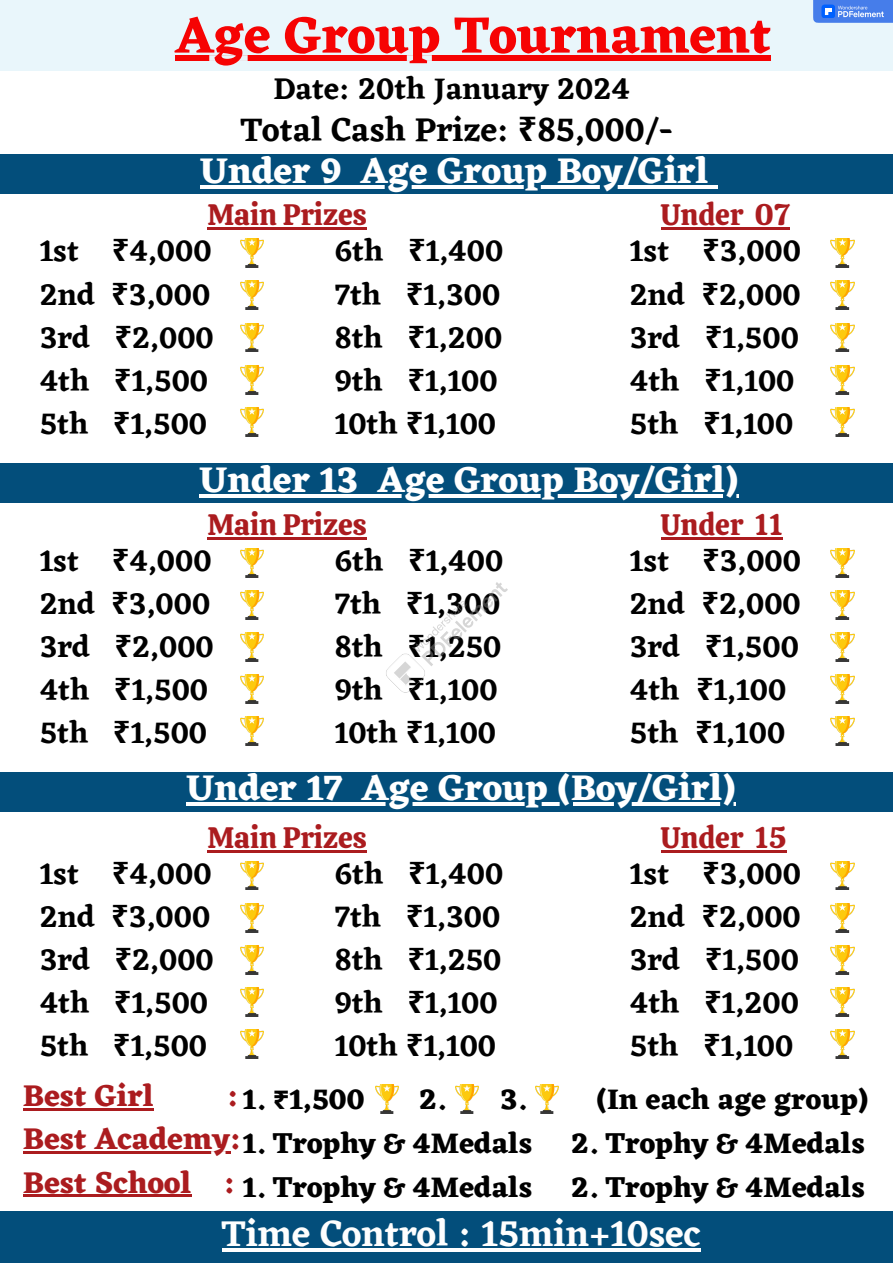
<style>
.page{position:relative;width:893px;height:1263px;background:#fff}
.page>*{position:absolute;margin:0;border:0;box-sizing:border-box;transform-origin:0 0}
.t1{font:700 52.5px "Eczar";color:#f60303}
.t2{font:600 37.5px "Eczar";color:#fefefe}
.t3{font:700 36.9px "Eczar";color:#fff}
.t4{font:600 33.9px "Eczar";color:#000}
.t5{font:600 30.97px/43.1px "Eczar";color:#000}
.t6{font:700 30.97px/43.1px "Eczar";color:#ab1c1f;text-align:justify}
.t7{font:700 29.47px "Eczar";color:#000}
.t8{font:29.47px "Calistoga";color:#ab1c1f}
.s1{font-family:"Noto Sans";font-weight:700}
.s2{font-family:"Noto Sans Gurmukhi"}
</style>
<div class="page">
<div style="left:0;top:1211px;width:893px;height:52px;background:#034e7b"></div>
<div style="left:0;top:0;width:893px;height:71px;background:#e9f6fb"></div>
<div style="left:175px;top:55px;width:596px;height:5px;background:#f60303"></div>
<div style="left:0;top:154px;width:893px;height:40px;background:#034e7b"></div>
<hr style="left:200px;top:185px;width:141px;height:4px;background:#fff">
<hr style="left:341px;top:185px;width:20px;height:4px;background:#fff">
<svg style="left:361px;top:185px;width:347px;height:4px"></svg>
<hr style="left:708px;top:185px;width:10px;height:4px;background:#fff">
<hr style="left:207px;top:228px;width:160px;height:2px;background:#ab1c1f">
<hr style="left:660px;top:228px;width:83px;height:2px;background:#ab1c1f">
<svg style="left:743px;top:228px;width:11px;height:2px"></svg>
<hr style="left:754px;top:228px;width:36px;height:2px;background:#ab1c1f">
<img style="left:241px;top:239px;width:23px;height:29px">
<img style="left:241px;top:281px;width:23px;height:29px">
<img style="left:241px;top:323px;width:23px;height:29px">
<img style="left:241px;top:365px;width:23px;height:29px">
<img style="left:241px;top:407px;width:23px;height:29px">
<img style="left:831px;top:239px;width:23px;height:29px">
<img style="left:831px;top:281px;width:23px;height:29px">
<img style="left:831px;top:323px;width:23px;height:29px">
<img style="left:831px;top:365px;width:23px;height:29px">
<img style="left:831px;top:407px;width:23px;height:29px">
<div style="left:0;top:463px;width:893px;height:40px;background:#034e7b"></div>
<hr style="left:200px;top:494px;width:158px;height:4px;background:#fff">
<hr style="left:358px;top:494px;width:20px;height:4px;background:#fff">
<svg style="left:378px;top:494px;width:360px;height:4px"></svg>
<div style="left:0;top:772px;width:893px;height:40px;background:#034e7b"></div>
<hr style="left:186px;top:802px;width:156px;height:3px;background:#fff">
<hr style="left:342px;top:802px;width:20px;height:3px;background:#fff">
<hr style="left:362px;top:802px;width:373px;height:3px;background:#fff">
<hr style="left:23px;top:1108px;width:131px;height:3px;background:#ab1c1f">
<hr style="left:23px;top:1152px;width:207px;height:2px;background:#ab1c1f">
<hr style="left:23px;top:1195px;width:168px;height:2px;background:#ab1c1f">
<hr style="left:207px;top:537px;width:160px;height:2px;background:#ab1c1f">
<hr style="left:660px;top:537px;width:83px;height:2px;background:#ab1c1f">
<svg style="left:743px;top:537px;width:11px;height:2px"></svg>
<hr style="left:754px;top:537px;width:29px;height:2px;background:#ab1c1f">
<img style="left:241px;top:548px;width:23px;height:29px">
<img style="left:241px;top:590px;width:23px;height:29px">
<img style="left:241px;top:633px;width:23px;height:28px">
<img style="left:241px;top:675px;width:23px;height:28px">
<img style="left:241px;top:717px;width:23px;height:29px">
<img style="left:831px;top:548px;width:23px;height:29px">
<img style="left:831px;top:590px;width:23px;height:29px">
<img style="left:831px;top:633px;width:23px;height:28px">
<img style="left:831px;top:675px;width:23px;height:28px">
<img style="left:831px;top:717px;width:23px;height:29px">
<hr style="left:207px;top:850px;width:160px;height:2px;background:#ab1c1f">
<hr style="left:660px;top:850px;width:83px;height:2px;background:#ab1c1f">
<svg style="left:743px;top:850px;width:11px;height:2px"></svg>
<hr style="left:754px;top:850px;width:32px;height:2px;background:#ab1c1f">
<img style="left:241px;top:861px;width:23px;height:29px">
<img style="left:241px;top:903px;width:23px;height:29px">
<img style="left:241px;top:945px;width:23px;height:29px">
<img style="left:241px;top:987px;width:23px;height:29px">
<img style="left:241px;top:1030px;width:23px;height:28px">
<img style="left:831px;top:861px;width:23px;height:29px">
<img style="left:831px;top:903px;width:23px;height:29px">
<img style="left:831px;top:945px;width:23px;height:29px">
<img style="left:831px;top:987px;width:23px;height:29px">
<img style="left:831px;top:1030px;width:23px;height:28px">
<img style="left:375px;top:1084px;width:23px;height:29px">
<img style="left:455px;top:1084px;width:23px;height:29px">
<img style="left:536px;top:1084px;width:23px;height:29px">
<hr style="left:222px;top:1248px;width:478px;height:3px;background:#fefefe">
<svg style="left:386px;top:582px;width:122px;height:111px"></svg>
<svg style="left:813px;top:0;width:80px;height:23px;background:#5689ed"></svg>
<h1 class="t1" style="left:175px;top:4px;width:597px">Age Group Tournament</h1>
<p class="t5" style="left:273px;top:67px;width:358px">Date: 20th January 2024</p>
<p class="t4" style="left:240px;top:110px;width:434px">Total Cash Prize: <span class="s1">₹</span>85,000/-</p>
<p class="t3" style="left:200px;top:149px;width:510px">Under 9 Age Group Boy/Girl</p>
<p class="t8" style="left:207px;top:196px;width:161px">Main Prizes</p>
<p class="t8" style="left:660px;top:196px;width:131px">Under 07</p>
<p class="t5" style="left:630px;top:229px;width:173px">1st <span class="s1">₹</span>3,000<br>2nd <span class="s1">₹</span>2,000<br>3rd <span class="s1">₹</span>1,500<br>4th <span class="s1">₹</span>1,100<br>5th <span class="s1">₹</span>1,100</p>
<p class="t5" style="left:40px;top:229px;width:176px">1st <span class="s1">₹</span>4,000<br>2nd <span class="s1">₹</span>3,000<br>3rd <span class="s1">₹</span>2,000<br>4th <span class="s1">₹</span>1,500<br>5th <span class="s1">₹</span>1,500</p>
<p class="t5" style="left:335px;top:229px;width:170px">6th <span class="s1">₹</span>1,400<br>7th <span class="s1">₹</span>1,300<br>8th <span class="s1">₹</span>1,200<br>9th <span class="s1">₹</span>1,100<br>10th <span class="s1">₹</span>1,100</p>
<p class="t3" style="left:200px;top:458px;width:540px">Under 13 Age Group Boy/Girl)</p>
<p class="t8" style="left:207px;top:505px;width:161px">Main Prizes</p>
<p class="t8" style="left:660px;top:505px;width:124px">Under 11</p>
<p class="t5" style="left:40px;top:538px;width:176px">1st <span class="s1">₹</span>4,000<br>2nd <span class="s1">₹</span>3,000<br>3rd <span class="s1">₹</span>2,000<br>4th <span class="s1">₹</span>1,500<br>5th <span class="s1">₹</span>1,500</p>
<p class="t5" style="left:335px;top:538px;width:170px">6th <span class="s1">₹</span>1,400<br>7th <span class="s1">₹</span>1,300<br>8th <span class="s1">₹</span>1,250<br>9th <span class="s1">₹</span>1,100<br>10th <span class="s1">₹</span>1,100</p>
<p class="t5" style="left:630px;top:538px;width:173px">1st <span class="s1">₹</span>3,000<br>2nd <span class="s1">₹</span>2,000<br>3rd <span class="s1">₹</span>1,500<br>4th <span class="s1">₹</span>1,100<br>5th <span class="s1">₹</span>1,100</p>
<p class="t3" style="left:186px;top:766px;width:550px">Under 17 Age Group (Boy/Girl)</p>
<p class="t8" style="left:207px;top:818px;width:161px">Main Prizes</p>
<p class="t8" style="left:660px;top:818px;width:127px">Under 15</p>
<p class="t5" style="left:40px;top:851px;width:176px">1st <span class="s1">₹</span>4,000<br>2nd <span class="s1">₹</span>3,000<br>3rd <span class="s1">₹</span>2,000<br>4th <span class="s1">₹</span>1,500<br>5th <span class="s1">₹</span>1,500</p>
<p class="t5" style="left:335px;top:851px;width:170px">6th <span class="s1">₹</span>1,400<br>7th <span class="s1">₹</span>1,300<br>8th <span class="s1">₹</span>1,250<br>9th <span class="s1">₹</span>1,100<br>10th <span class="s1">₹</span>1,100</p>
<p class="t5" style="left:630px;top:851px;width:173px;text-align:justify">1st <span class="s1">₹</span>3,000<br>2nd <span class="s1">₹</span>2,000<br>3rd <span class="s1">₹</span>1,500<br>4th <span class="s1">₹</span>1,200<br>5th <span class="s1">₹</span>1,100</p>
<p class="t7" style="left:243px;top:1081px;width:123px">1. <span class="s2">₹</span>1,500</p>
<p class="t7" style="left:419px;top:1081px;width:108px">2. 3.</p>
<p class="t7" style="left:596px;top:1081px;width:273px">(In each age group)</p>
<p class="t7" style="left:243px;top:1125px;width:291px">1. Trophy &amp; 4Medals</p>
<p class="t7" style="left:571px;top:1125px;width:295px">2. Trophy &amp; 4Medals</p>
<p class="t7" style="left:243px;top:1170px;width:291px">1. Trophy &amp; 4Medals</p>
<p class="t7" style="left:571px;top:1170px;width:295px">2. Trophy &amp; 4Medals</p>
<p class="t6" style="left:23px;top:1074px;width:132px">Best Girl</p>
<p class="t6" style="left:23px;top:1074px;width:220px;text-indent:205px">:<br>Best Academy:<br>Best School :</p>
<p class="t2" style="left:222px;top:1211px;width:480px">Time Control : 15min+10sec</p>
</div>
